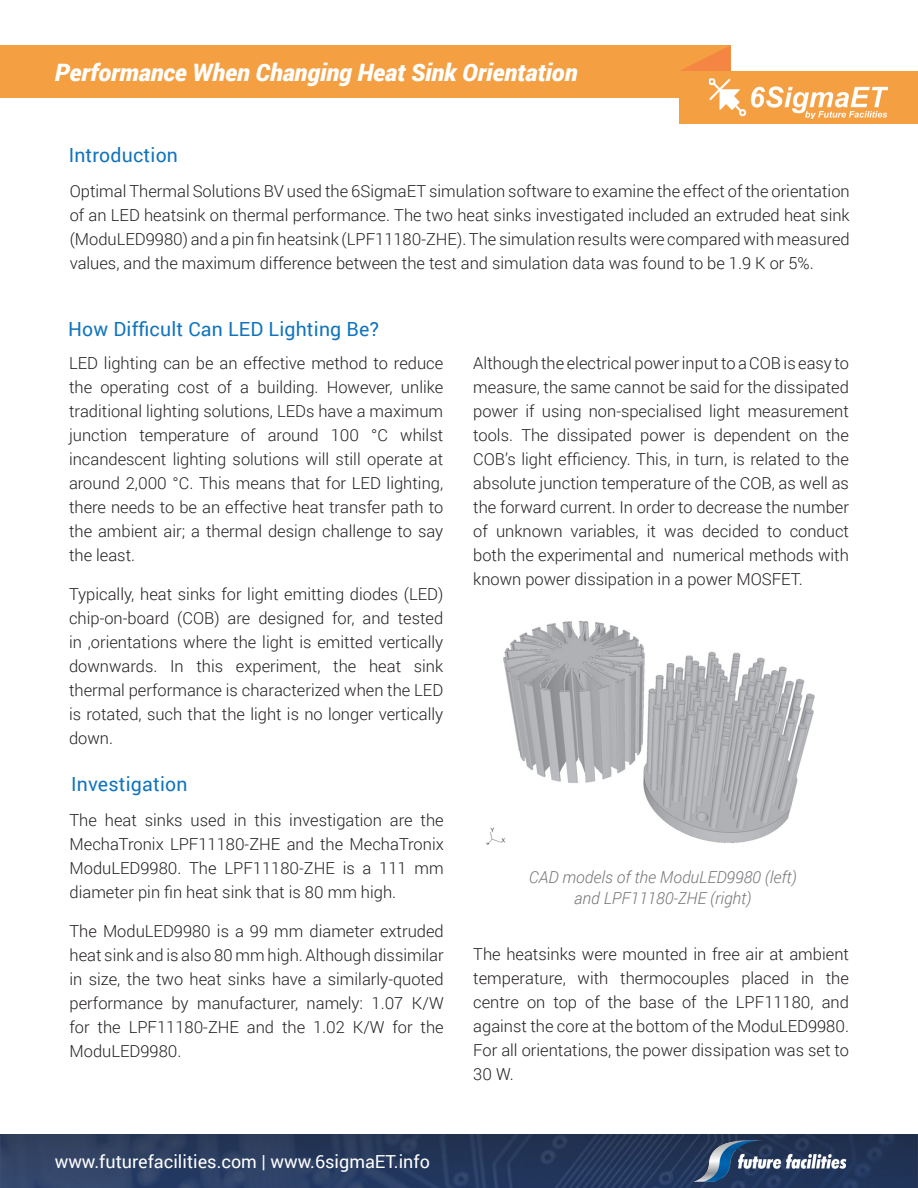
<style>
.page{position:relative;width:918px;height:1188px;background:#fff}
.page>*{position:absolute;margin:0;border:0;box-sizing:border-box;transform-origin:0 0}
.t1{font:italic 900 24px "Roboto";color:#fff}
.SubHeading{font:19.5px "Roboto";letter-spacing:.01em;color:#1074bc}
.t2{font:18px "Roboto";color:#fff}
.Second_Paragraph_Onw{font:300 16.5px/24px "Roboto";color:#231f20;text-align:justify}
.SubHeading-2{font:300 16.5px/24px "Roboto";color:#231f20;text-align:justify}
.Footnote{font:italic 300 16.5px/21px "Roboto";color:#757679;text-align:center}
</style>
<div class="page">
<img style="left:0;top:1134px;width:918px;height:54px">
<img style="left:693px;top:1141px;width:156px;height:40px">
<div style="left:0;top:45px;width:731px;height:53px;background:#f49f41"></div>
<div style="left:680px;top:71px;width:238px;height:53px;background:#f49f41"></div>
<svg style="left:680px;top:46px;width:51px;height:25px"></svg>
<img style="left:708px;top:65px;width:181px;height:55px">
<img style="left:486px;top:621px;width:329px;height:223px">
<p class="t1" style="left:55px;top:55px;width:524px">Performance When Changing Heat Sink Orientation</p>
<p class="SubHeading" style="left:69px;top:142px;width:111px">Introduction</p>
<p class="SubHeading-2" style="left:70px;top:179px;width:782px">Optimal Thermal Solutions BV used the 6SigmaET simulation software to examine the effect of the orientation of an LED heatsink on thermal performance. The two heat sinks investigated included an extruded heat sink (ModuLED9980) and a pin fin heatsink (LPF11180-ZHE). The simulation results were compared with measured values, and the maximum difference between the test and simulation data was found to be 1.9 K or 5%.</p>
<p class="SubHeading" style="left:68px;top:315px;width:312px">How Difficult Can LED Lighting Be?</p>
<p class="Second_Paragraph_Onw" style="left:69px;top:351px;width:376px">LED lighting can be an effective method to reduce the operating cost of a building. However, unlike traditional lighting solutions, LEDs have a maximum junction temperature of around 100 °C whilst incandescent lighting solutions will still operate at around 2,000 °C. This means that for LED lighting, there needs to be an effective heat transfer path to the ambient air; a thermal design challenge to say the least.</p>
<p class="Second_Paragraph_Onw" style="left:69px;top:582px;width:376px">Typically, heat sinks for light emitting diodes (LED) chip-on-board (COB) are designed for, and tested in ,orientations where the light is emitted vertically downwards. In this experiment, the heat sink thermal performance is characterized when the LED is rotated, such that the light is no longer vertically down.</p>
<p class="SubHeading" style="left:71px;top:770px;width:118px">Investigation</p>
<p class="Second_Paragraph_Onw" style="left:70px;top:808px;width:376px">The heat sinks used in this investigation are the MechaTronix LPF11180-ZHE and the MechaTronix ModuLED9980. The LPF11180-ZHE is a 111 mm diameter pin fin heat sink that is 80 mm high.</p>
<p class="Second_Paragraph_Onw" style="left:70px;top:919px;width:376px">The ModuLED9980 is a 99 mm diameter extruded heat sink and is also 80 mm high. Although dissimilar in size, the two heat sinks have a similarly-quoted performance by manufacturer, namely: 1.07 K/W for the LPF11180-ZHE and the 1.02 K/W for the ModuLED9980.</p>
<p class="t2" style="left:55px;top:1149px;width:377px">www.futurefacilities.com | www.6sigmaET.info</p>
<p class="Second_Paragraph_Onw" style="left:473px;top:351px;width:377px">Although the electrical power input to a COB is easy to measure, the same cannot be said for the dissipated power if using non-specialised light measurement tools. The dissipated power is dependent on the COB’s light efficiency. This, in turn, is related to the absolute junction temperature of the COB, as well as the forward current. In order to decrease the number of unknown variables, it was decided to conduct both the experimental and numerical methods with known power dissipation in a power MOSFET.</p>
<p class="Footnote" style="left:529px;top:866px;width:269px">CAD models of the ModuLED9980 (left) and LPF11180-ZHE (right)</p>
<p class="Second_Paragraph_Onw" style="left:473px;top:942px;width:377px">The heatsinks were mounted in free air at ambient temperature, with thermocouples placed in the centre on top of the base of the LPF11180, and against the core at the bottom of the ModuLED9980.<br>For all orientations, the power dissipation was set to 30 W.</p>
</div>
